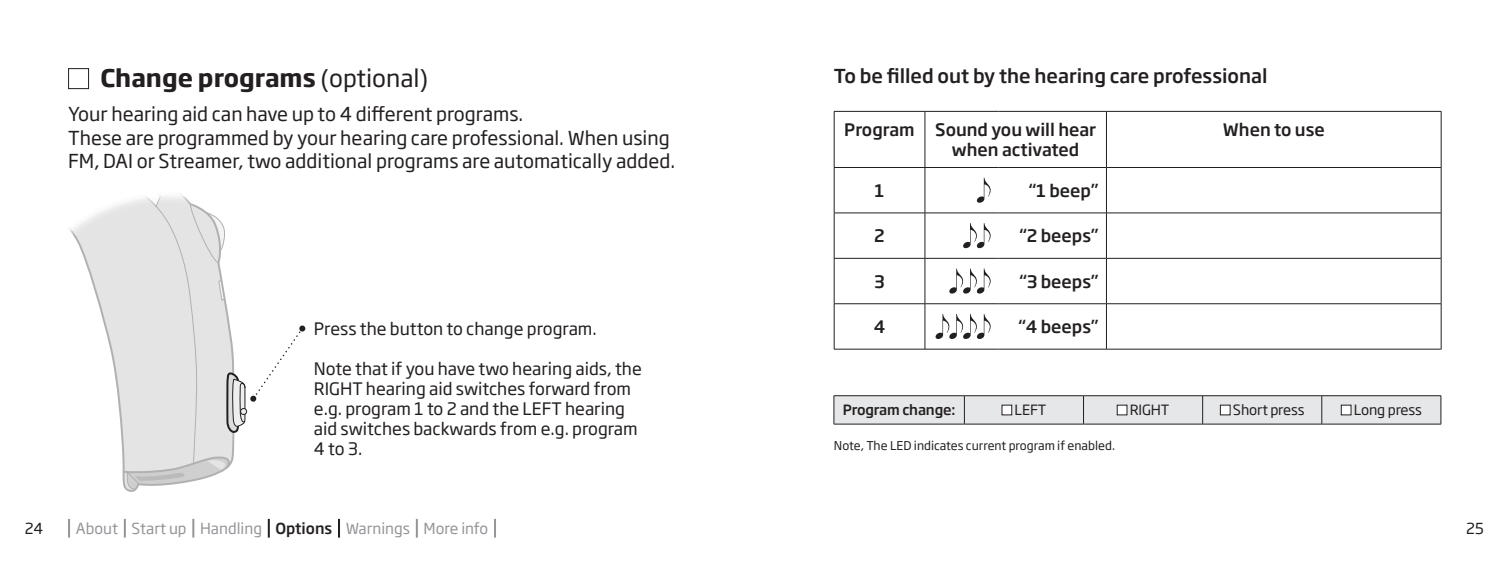
<style>
.page{position:relative;width:1509px;height:562px;background:#fff}
.page>*{position:absolute;margin:0;border:0;box-sizing:border-box;transform-origin:0 0}
.t1{font:700 24px "Soho Gothic Pro";color:#231f20}
.t2{font:19px/23px "Soho Gothic Pro";color:#231f20}
.t3{font:500 19px "Soho Gothic Pro";color:#231f20}
.t4{font:17px/20px "Soho Gothic Pro";color:#231f20}
.t5{font:500 17px/20px "Soho Gothic Pro";color:#231f20}
.t6{font:15px "Soho Gothic Pro";color:#939598}
.t7{font:15px "Soho Gothic Pro";color:#231f20}
.t8{font:14px "Soho Gothic Pro";letter-spacing:-.01em;color:#231f20}
.t9{font:500 14px "Soho Gothic Pro";letter-spacing:-.01em;color:#231f20}
.t10{font:12px "Soho Gothic Pro";color:#231f20}
.s1{font-weight:400}
.s2{font-weight:500;color:#231f20}
</style>
<div class="page">
<div style="left:68px;top:68px;width:21px;height:21px;border:1px solid #231f20"></div>
<svg style="left:70px;top:195px;width:165px;height:267px"></svg>
<svg style="left:121px;top:454px;width:111px;height:37px"></svg>
<svg style="left:225px;top:325px;width:80px;height:108px"></svg>
<svg style="left:68px;top:518px;width:2px;height:19px"></svg>
<svg style="left:124px;top:518px;width:2px;height:19px"></svg>
<svg style="left:192px;top:518px;width:2px;height:19px"></svg>
<svg style="left:268px;top:518px;width:2px;height:19px"></svg>
<svg style="left:338px;top:518px;width:2px;height:19px"></svg>
<svg style="left:416px;top:518px;width:2px;height:19px"></svg>
<svg style="left:494px;top:518px;width:2px;height:19px"></svg>
<hr style="left:833px;top:111px;width:91px;height:1px;background:#231f20">
<hr style="left:833px;top:111px;width:1px;height:56px;background:#231f20">
<hr style="left:924px;top:111px;width:74px;height:1px;background:#231f20">
<hr style="left:998px;top:111px;width:108px;height:1px;background:#231f20">
<hr style="left:1106px;top:111px;width:334px;height:1px;background:#231f20">
<hr style="left:1440px;top:111px;width:1px;height:56px;background:#231f20">
<hr style="left:833px;top:168px;width:1px;height:44px;background:#231f20">
<hr style="left:1440px;top:168px;width:1px;height:44px;background:#231f20">
<hr style="left:833px;top:213px;width:1px;height:45px;background:#231f20">
<hr style="left:1440px;top:213px;width:1px;height:45px;background:#231f20">
<hr style="left:833px;top:258px;width:1px;height:45px;background:#231f20">
<hr style="left:1440px;top:258px;width:1px;height:45px;background:#231f20">
<hr style="left:833px;top:304px;width:1px;height:44px;background:#231f20">
<hr style="left:1440px;top:304px;width:1px;height:44px;background:#231f20">
<hr style="left:833px;top:348px;width:91px;height:1px;background:#231f20">
<hr style="left:924px;top:348px;width:74px;height:1px;background:#231f20">
<hr style="left:998px;top:348px;width:108px;height:1px;background:#231f20">
<hr style="left:1106px;top:348px;width:334px;height:1px;background:#231f20">
<hr style="left:924px;top:111px;width:1px;height:56px;background:#231f20">
<hr style="left:1105px;top:111px;width:1px;height:56px;background:#231f20">
<hr style="left:833px;top:167px;width:91px;height:1px;background:#231f20">
<hr style="left:924px;top:167px;width:74px;height:1px;background:#231f20">
<hr style="left:924px;top:168px;width:1px;height:44px;background:#231f20">
<hr style="left:998px;top:167px;width:108px;height:1px;background:#231f20">
<hr style="left:1106px;top:167px;width:334px;height:1px;background:#231f20">
<hr style="left:1105px;top:168px;width:1px;height:44px;background:#231f20">
<hr style="left:833px;top:212px;width:91px;height:1px;background:#231f20">
<hr style="left:924px;top:212px;width:74px;height:1px;background:#231f20">
<hr style="left:924px;top:213px;width:1px;height:45px;background:#231f20">
<hr style="left:998px;top:212px;width:108px;height:1px;background:#231f20">
<hr style="left:1106px;top:212px;width:334px;height:1px;background:#231f20">
<hr style="left:1105px;top:213px;width:1px;height:45px;background:#231f20">
<hr style="left:833px;top:258px;width:91px;height:1px;background:#231f20">
<hr style="left:924px;top:258px;width:74px;height:1px;background:#231f20">
<hr style="left:924px;top:258px;width:1px;height:45px;background:#231f20">
<hr style="left:998px;top:258px;width:108px;height:1px;background:#231f20">
<hr style="left:1106px;top:258px;width:334px;height:1px;background:#231f20">
<hr style="left:1105px;top:258px;width:1px;height:45px;background:#231f20">
<hr style="left:833px;top:303px;width:91px;height:1px;background:#231f20">
<hr style="left:924px;top:303px;width:74px;height:1px;background:#231f20">
<hr style="left:924px;top:304px;width:1px;height:44px;background:#231f20">
<hr style="left:998px;top:303px;width:108px;height:1px;background:#231f20">
<hr style="left:1106px;top:303px;width:334px;height:1px;background:#231f20">
<hr style="left:1105px;top:304px;width:1px;height:44px;background:#231f20">
<svg style="left:976px;top:177px;width:15px;height:25px"></svg>
<svg style="left:963px;top:223px;width:28px;height:25px"></svg>
<svg style="left:949px;top:268px;width:42px;height:25px"></svg>
<svg style="left:935px;top:314px;width:56px;height:25px"></svg>
<svg style="left:833px;top:395px;width:608px;height:29px;background:#dcdddf"></svg>
<hr style="left:833px;top:423px;width:131px;height:1px;background:#231f20">
<hr style="left:964px;top:423px;width:119px;height:1px;background:#231f20">
<hr style="left:1083px;top:423px;width:119px;height:1px;background:#231f20">
<hr style="left:1202px;top:423px;width:119px;height:1px;background:#231f20">
<hr style="left:1321px;top:423px;width:119px;height:1px;background:#231f20">
<div style="left:1001px;top:405px;width:10px;height:9px;background:#fff"></div>
<div style="left:1001px;top:404px;width:11px;height:11px;border:1px solid #231f20"></div>
<div style="left:1117px;top:405px;width:9px;height:9px;background:#fff"></div>
<div style="left:1220px;top:405px;width:9px;height:9px;background:#fff"></div>
<div style="left:1219px;top:404px;width:11px;height:11px;border:1px solid #231f20"></div>
<div style="left:1340px;top:405px;width:10px;height:9px;background:#fff"></div>
<div style="left:1340px;top:404px;width:11px;height:11px;border:1px solid #231f20"></div>
<h1 class="t1" style="left:100px;top:59px;width:329px">Change programs <span class="s1">(optional)</span></h1>
<p class="t2" style="left:68px;top:102px;width:608px">Your hearing aid can have up to 4 different programs.<br>These are programmed by your hearing care professional. When using<br>FM, DAI or Streamer, two additional programs are automatically added.</p>
<p class="t4" style="left:314px;top:317px;width:284px">Press the button to change program.</p>
<p class="t4" style="left:314px;top:357px;width:329px">Note that if you have two hearing aids, the RIGHT hearing aid switches forward from e.g. program 1 to 2 and the LEFT hearing aid switches backwards from e.g. program 4 to 3.</p>
<p class="t3" style="left:833px;top:61px;width:435px">To be filled out by the hearing care professional</p>
<p class="t5" style="left:951px;top:119px;width:146px;text-indent:-108px">Program Sound you will hear when activated</p>
<p class="t5" style="left:1222px;top:119px;width:103px">When to use</p>
<p class="t5" style="left:874px;top:179px;width:11px">1</p>
<p class="t5" style="left:1028px;top:179px;width:71px">“1 beep”</p>
<p class="t5" style="left:874px;top:225px;width:12px">2</p>
<p class="t5" style="left:1019px;top:225px;width:80px">“2 beeps”</p>
<p class="t5" style="left:874px;top:270px;width:12px">3</p>
<p class="t5" style="left:1019px;top:270px;width:80px">“3 beeps”</p>
<p class="t5" style="left:873px;top:315px;width:13px">4</p>
<p class="t5" style="left:1018px;top:315px;width:81px">“4 beeps”</p>
<p class="t9" style="left:842px;top:399px;width:114px">Program change:</p>
<p class="t8" style="left:1014px;top:399px;width:33px">LEFT</p>
<p class="t8" style="left:1129px;top:399px;width:41px">RIGHT</p>
<p class="t8" style="left:1232px;top:399px;width:73px">Short press</p>
<p class="t8" style="left:1353px;top:399px;width:69px">Long press</p>
<p class="t10" style="left:833px;top:436px;width:282px">Note, The LED indicates current program if enabled.</p>
<p class="t7" style="left:25px;top:516px;width:20px">24</p>
<p class="t6" style="left:76px;top:516px;width:414px">About Start up Handling <span class="s2">Options</span> Warnings More info</p>
<p class="t7" style="left:1465px;top:516px;width:19px">25</p>
</div>
